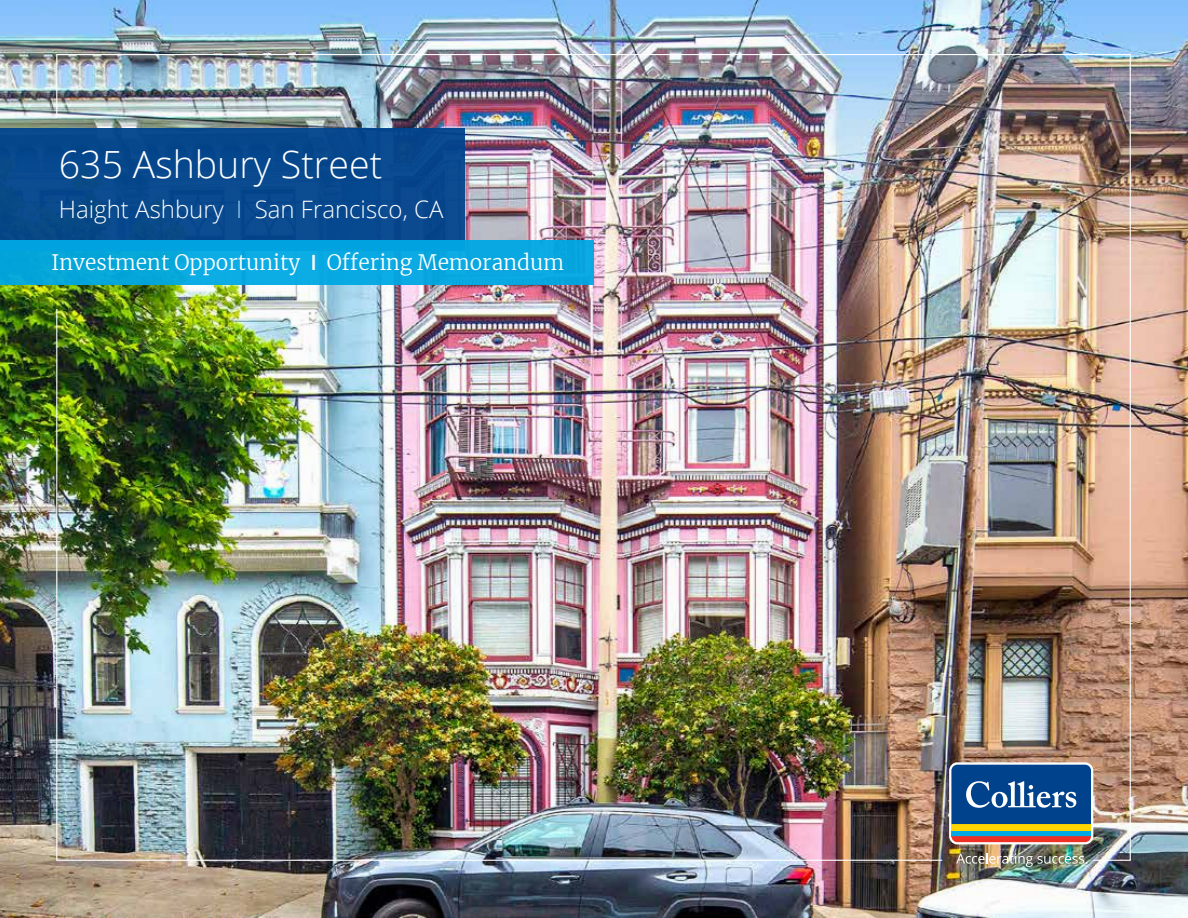
<style>
.page{position:relative;width:1188px;height:918px;background:#fff}
.page>*{position:absolute;margin:0;border:0;box-sizing:border-box;transform-origin:0 0}
.t1{font:300 37.5px "Open Sans";color:#fff}
.t2{font:300 24px "Open Sans";color:#fff}
.t3{font:300 21px "Merriweather";color:#fff}
.s1{color:#96d1f2}
.s2{font-family:"Open Sans";font-weight:600}
</style>
<div class="page">
<img style="left:0;top:0;width:1188px;height:918px">
<div style="left:0;top:128px;width:465px;height:122px;background:#07498b"></div>
<div style="left:0;top:240px;width:594px;height:45px;background:#02a3d9"></div>
<svg style="left:956px;top:861px;width:131px;height:6px"></svg>
<img style="left:56px;top:53px;width:1075px;height:808px">
<img style="left:56px;top:308px;width:887px;height:553px">
<h1 class="t1" style="left:59px;top:139px;width:325px">635 Ashbury Street</h1>
<p class="t2" style="left:59px;top:192px;width:386px">Haight Ashbury <span class="s1">I</span> San Francisco, CA</p>
<p class="t3" style="left:51px;top:247px;width:514px">Investment Opportunity <span class="s2">I</span> Offering Memorandum</p>
</div>
